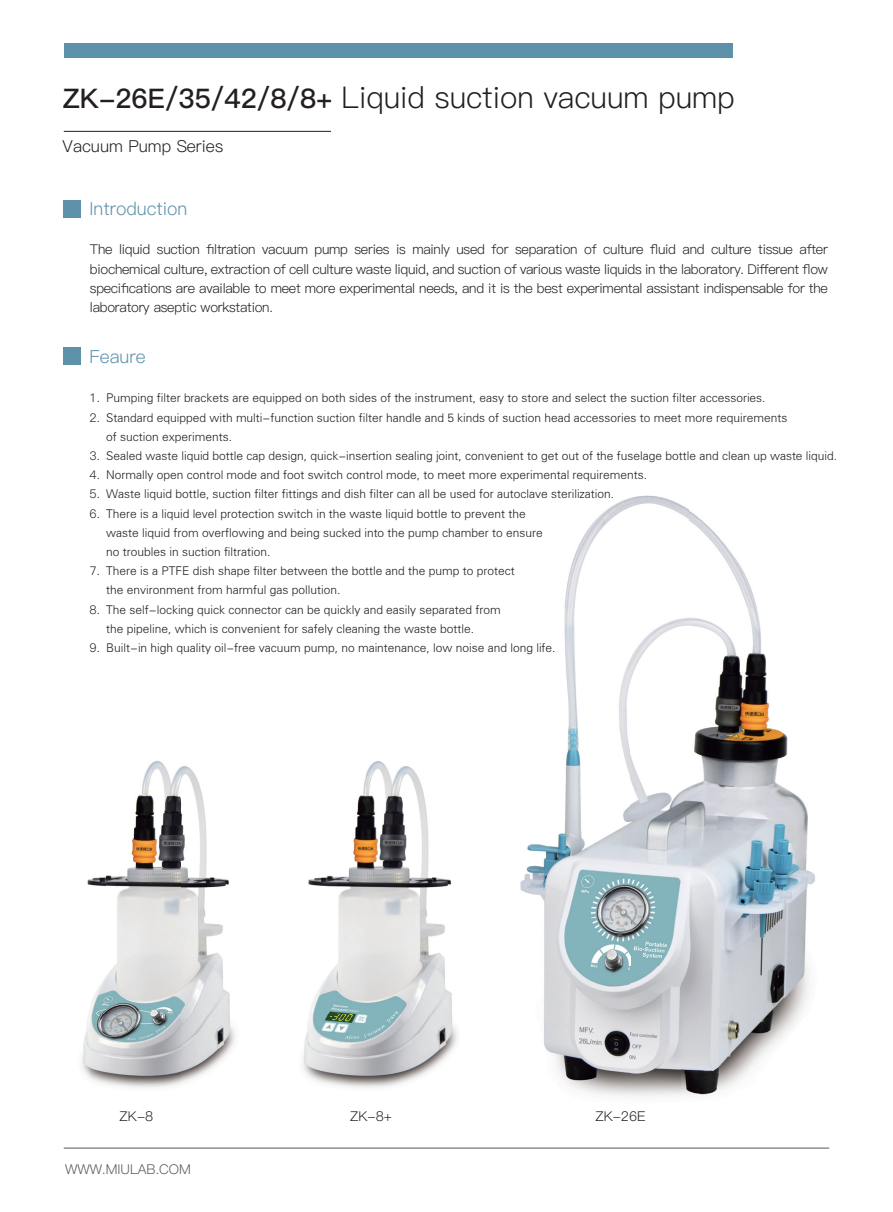
<style>
.page{position:relative;width:893px;height:1212px;background:#fff}
.page>*{position:absolute;margin:0;border:0;box-sizing:border-box;transform-origin:0 0}
.t1{font:30px "Ping Fang SC Regular";color:#231f20}
.t2{font:18px "Ping Fang SC Regular";color:#5d91aa}
.t3{font:16.5px "Ping Fang SC Regular";color:#231f20}
.t4{font:13.5px/19.2px "Ping Fang SC Regular";letter-spacing:-.02em;color:#231f20;text-align:justify}
.t5{font:13.5px "Ping Fang SC Regular";color:#57585a}
.t6{font:12px/19.2px "FZXH1 JW GB1 0";color:#231f20}
.t7{font:12px/19.2px "Ping Fang SC Regular";color:#231f20}
.s1{font-family:"Ping Fang SC Bold";font-size:27px}
</style>
<div class="page">
<img style="left:564px;top:495px;width:193px;height:113px">
<img style="left:564px;top:608px;width:224px;height:155px">
<img style="left:680px;top:763px;width:135px;height:310px">
<img style="left:680px;top:1073px;width:67px;height:23px">
<div style="left:64px;top:43px;width:669px;height:15px;background:#5d91aa"></div>
<hr style="left:64px;top:131px;width:267px;height:1px;background:#231f20">
<div style="left:64px;top:200px;width:17px;height:17px;background:#5d91aa"></div>
<hr style="left:64px;top:1148px;width:765px;height:1px;background:#57585a">
<div style="left:64px;top:348px;width:17px;height:17px;background:#5d91aa"></div>
<img style="left:81px;top:879px;width:10px;height:200px">
<img style="left:91px;top:876px;width:15px;height:208px">
<img style="left:520px;top:727px;width:110px;height:287px">
<img style="left:630px;top:727px;width:50px;height:369px">
<img style="left:544px;top:1014px;width:87px;height:82px">
<img style="left:106px;top:760px;width:351px;height:328px">
<h1 class="t1" style="left:63px;top:79px;width:673px"><span class="s1">ZK-26E/35/42/8/8+</span> Liquid suction vacuum pump</h1>
<h3 class="t3" style="left:63px;top:136px;width:162px">Vacuum Pump Series</h3>
<h2 class="t2" style="left:89px;top:198px;width:99px">Introduction</h2>
<p class="t4" style="left:90px;top:240px;width:739px">The liquid suction filtration vacuum pump series is mainly used for separation of culture fluid and culture tissue after biochemical culture, extraction of cell culture waste liquid, and suction of various waste liquids in the laboratory. Different flow specifications are available to meet more experimental needs, and it is the best experimental assistant indispensable for the laboratory aseptic workstation.</p>
<h2 class="t2" style="left:89px;top:346px;width:58px">Feaure</h2>
<p class="t6" style="left:106px;top:389px;width:732px">Pumping filter brackets are equipped on both sides of the instrument, easy to store and select the suction filter accessories.<br>Standard equipped with multi-function suction filter handle and 5 kinds of suction head accessories to meet more requirements<br>of suction experiments.<br>Sealed waste liquid bottle cap design, quick-insertion sealing joint, convenient to get out of the fuselage bottle and clean up waste liquid.<br>Normally open control mode and foot switch control mode, to meet more experimental requirements.<br>Waste liquid bottle, suction filter fittings and dish filter can all be used for autoclave sterilization.<br>There is a liquid level protection switch in the waste liquid bottle to prevent the<br>waste liquid from overflowing and being sucked into the pump chamber to ensure<br>no troubles in suction filtration.<br>There is a PTFE dish shape filter between the bottle and the pump to protect<br>the environment from harmful gas pollution.<br>The self-locking quick connector can be quickly and easily separated from<br>the pipeline, which is convenient for safely cleaning the waste bottle.<br>Built-in high quality oil-free vacuum pump, no maintenance, low noise and long life.</p>
<p class="t7" style="left:89px;top:388px;width:12px">1.<br>2.</p>
<p class="t7" style="left:89px;top:446px;width:12px;text-align:justify">3.<br>4.<br>5.<br>6.</p>
<p class="t7" style="left:89px;top:561px;width:12px">7.</p>
<p class="t7" style="left:89px;top:600px;width:12px">8.</p>
<p class="t7" style="left:89px;top:638px;width:12px">9.</p>
<p class="t4" style="left:120px;top:1106px;width:35px">ZK-8</p>
<p class="t4" style="left:350px;top:1106px;width:43px">ZK-8+</p>
<p class="t4" style="left:595px;top:1106px;width:52px">ZK-26E</p>
<p class="t5" style="left:65px;top:1161px;width:127px">WWW.MIULAB.COM</p>
</div>
